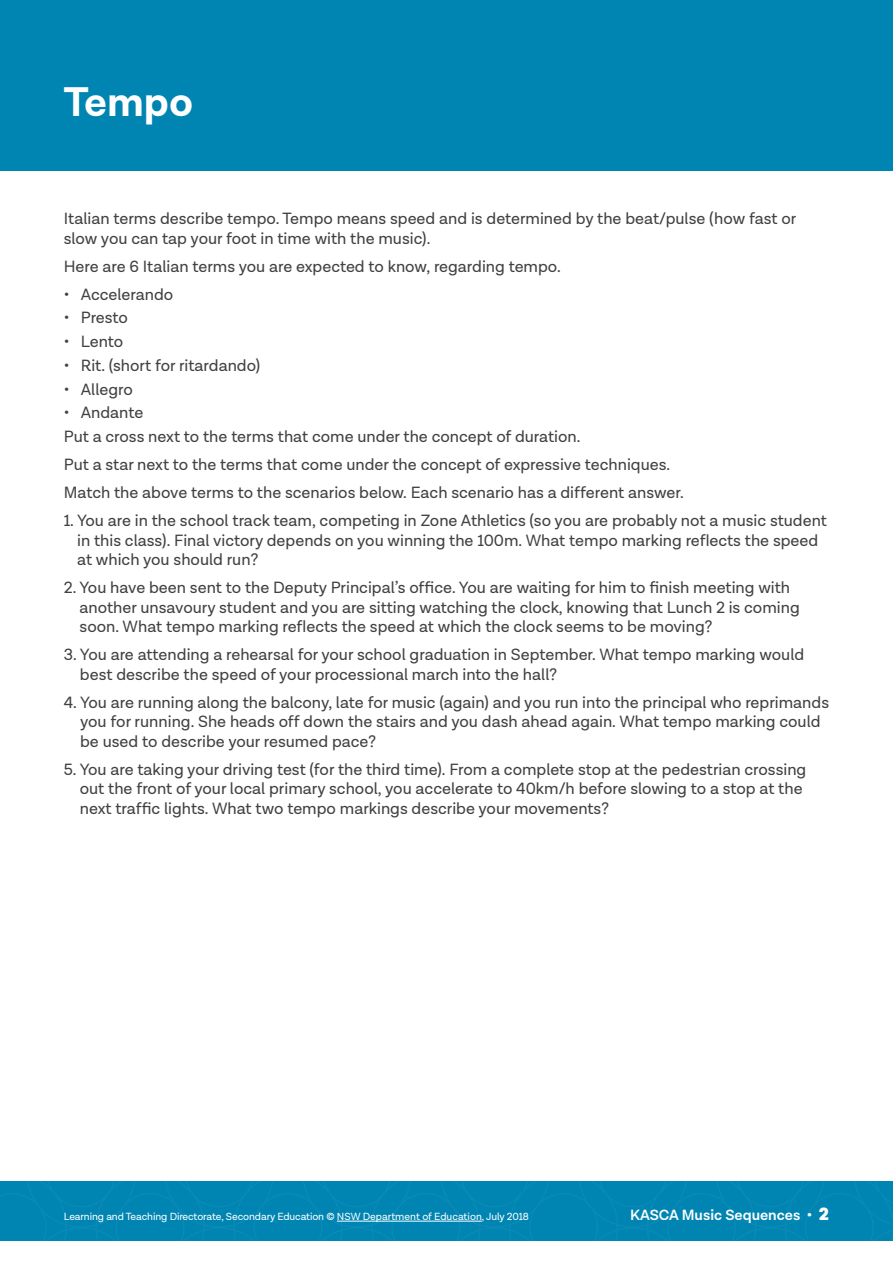
<style>
.page{position:relative;width:893px;height:1263px;background:#fff}
.page>*{position:absolute;margin:0;border:0;box-sizing:border-box;transform-origin:0 0}
.t1{font:700 42px "Lota Grotesque";color:#fff}
.t2{font:16.5px/19.5px "Lota Grotesque";color:#414042}
.t3{font:600 15px "Lota Grotesque";color:#fff}
.t4{font:10.5px "Lota Grotesque";letter-spacing:-.01em;color:#fff}
.s1{font-weight:900;font-size:18px}
</style>
<div class="page">
<div style="left:0;top:1181px;width:893px;height:59px;background:#0085b3"></div>
<hr style="left:337px;top:1221px;width:145px;height:1px;background:#fff">
<div style="left:0;top:0;width:893px;height:170px;background:#0085b3"></div>
<h1 class="t1" style="left:64px;top:78px;width:131px">Tempo</h1>
<p class="t2" style="left:64px;top:209px;width:734px">Italian terms describe tempo. Tempo means speed and is determined by the beat/pulse (how fast or slow you can tap your foot in time with the music).</p>
<p class="t2" style="left:64px;top:257px;width:498px">Here are 6 Italian terms you are expected to know, regarding tempo.</p>
<p class="t2" style="left:64px;top:285px;width:111px">• Accelerando</p>
<p class="t2" style="left:64px;top:308px;width:66px">• Presto</p>
<p class="t2" style="left:64px;top:332px;width:61px">• Lento</p>
<p class="t2" style="left:64px;top:356px;width:198px">• Rit. (short for ritardando)</p>
<p class="t2" style="left:64px;top:380px;width:70px">• Allegro</p>
<p class="t2" style="left:64px;top:401px;width:518px;line-height:23.7px">• Andante<br>Put a cross next to the terms that come under the concept of duration.</p>
<p class="t2" style="left:64px;top:451px;width:621px;line-height:28px">Put a star next to the terms that come under the concept of expressive techniques.<br>Match the above terms to the scenarios below. Each scenario has a different answer.</p>
<p class="t2" style="left:77px;top:511px;width:751px;text-indent:-13px">1. You are in the school track team, competing in Zone Athletics (so you are probably not a music student in this class). Final victory depends on you winning the 100m. What tempo marking reflects the speed at which you should run?</p>
<p class="t2" style="left:80px;top:578px;width:722px;text-indent:-16px">2. You have been sent to the Deputy Principal’s office. You are waiting for him to finish meeting with another unsavoury student and you are sitting watching the clock, knowing that Lunch 2 is coming soon. What tempo marking reflects the speed at which the clock seems to be moving?</p>
<p class="t2" style="left:80px;top:645px;width:726px;text-indent:-16px">3. You are attending a rehearsal for your school graduation in September. What tempo marking would best describe the speed of your processional march into the hall?</p>
<p class="t2" style="left:80px;top:693px;width:750px;text-indent:-16px">4. You are running along the balcony, late for music (again) and you run into the principal who reprimands you for running. She heads off down the stairs and you dash ahead again. What tempo marking could be used to describe your resumed pace?</p>
<p class="t2" style="left:80px;top:760px;width:728px;text-indent:-16px">5. You are taking your driving test (for the third time). From a complete stop at the pedestrian crossing out the front of your local primary school, you accelerate to 40km/h before slowing to a stop at the next traffic lights. What two tempo markings describe your movements?</p>
<p class="t4" style="left:64px;top:1211px;width:467px">Learning and Teaching Directorate, Secondary Education © NSW Department of Education, July 2018</p>
<p class="t3" style="left:630px;top:1206px;width:201px">KASCA Music Sequences • <span class="s1">2</span></p>
</div>
